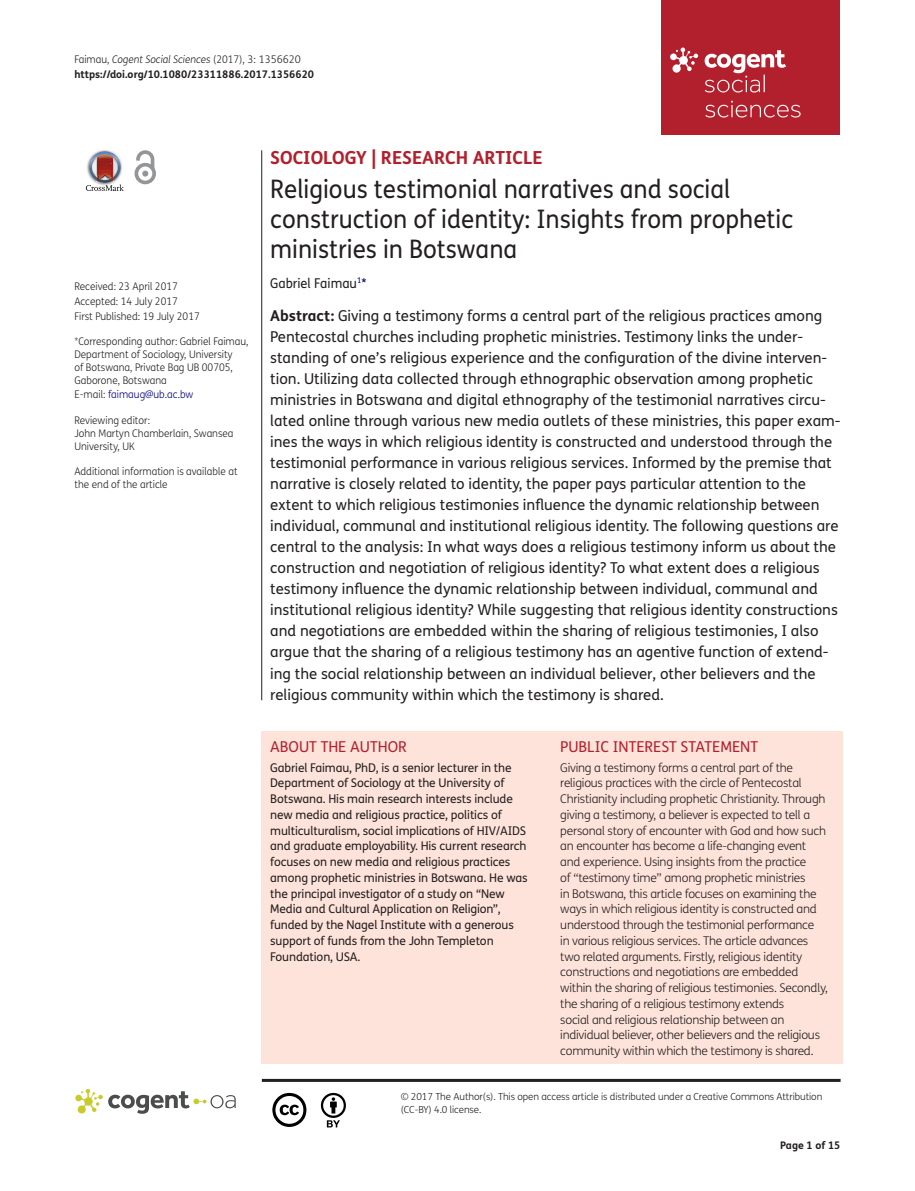
<style>
.page{position:relative;width:915px;height:1191px;background:#fff}
.page>*{position:absolute;margin:0;border:0;box-sizing:border-box;transform-origin:0 0}
.t1{font:25.5px/30px "FS Me Pro";color:#231f20;scale:.95 1}
.t2{font:700 18px "FS Me Pro";color:#b3202d}
.t3{font:15px/21px "FS Me Pro";color:#231f20}
.t4{font:15px "FS Me Pro";color:#b3202d}
.t5{font:13.5px "FS Me Pro";color:#231f20;scale:.95 1}
.t6{font:300 12px/15.8px "FS Me Pro";letter-spacing:-.02em;color:#231f20}
.t7{font:12px/15.8px "FS Me Pro";letter-spacing:-.01em;color:#231f20}
.t8{font:300 10.5px/12.8px "FS Me Pro";color:#231f20;scale:.95 1}
.t9{font:700 10.5px/15px "FS Me Pro";color:#231f20}
.t10{font:300 10.5px "FS Me Pro";color:#000080;scale:.95 1}
.t11{font:300 9.75px/12.8px "FS Me Pro";letter-spacing:-.01em;color:#231f20}
.s1{font-weight:300}
.s2{font-weight:300;font-style:italic}
.s3{color:#231f20}
.s4{color:#000080}
.s5{font-weight:700}
</style>
<div class="page">
<div style="left:661px;top:0;width:179px;height:134px;background:#b3202d"></div>
<svg style="left:670px;top:48px;width:28px;height:25px"></svg>
<svg style="left:705px;top:101px;width:95px;height:16px"></svg>
<svg style="left:704px;top:50px;width:81px;height:42px"></svg>
<div style="left:261px;top:731px;width:581px;height:332px;background:#fde3da"></div>
<svg style="left:86px;top:151px;width:38px;height:40px"></svg>
<svg style="left:134px;top:150px;width:22px;height:34px"></svg>
<hr style="left:261px;top:150px;width:1px;height:550px;background:#231f20">
<hr style="left:262px;top:1078px;width:578px;height:3px;background:#231f20">
<svg style="left:75px;top:1089px;width:161px;height:24px"></svg>
<svg style="left:272px;top:1093px;width:34px;height:34px"></svg>
<svg style="left:321px;top:1093px;width:25px;height:34px"></svg>
<p class="t9" style="left:74px;top:51px;width:241px"><span class="s1">Faimau,</span> <span class="s2">Cogent Social Sciences</span> <span class="s1">(2017), 3: 1356620 </span>https://doi.org/10.1080/23311886.2017.1356620</p>
<p class="t8" style="left:74px;top:279px;width:133px;line-height:14.9px">Received: 23 April 2017<br>Accepted: 14 July 2017<br>First Published: 19 July 2017</p>
<p class="t8" style="left:74px;top:335px;width:185px">*Corresponding author: Gabriel Faimau, Department of Sociology, University<br>of Botswana, Private Bag UB 00705, Gaborone, Botswana</p>
<p class="t10" style="left:74px;top:387px;width:127px"><span class="s3">E-mail:</span> faimaug@ub.ac.bw</p>
<p class="t8" style="left:74px;top:414px;width:169px">Reviewing editor:<br>John Martyn Chamberlain, Swansea<br>University, UK</p>
<p class="t8" style="left:74px;top:465px;width:173px">Additional information is available at the end of the article</p>
<p class="t2" style="left:270px;top:143px;width:274px">SOCIOLOGY | RESEARCH ARTICLE</p>
<h1 class="t1" style="left:270px;top:174px;width:551px">Religious testimonial narratives and social construction of identity: Insights from prophetic ministries in Botswana</h1>
<p class="t5" style="left:270px;top:273px;width:103px">Gabriel Faimau<sup>1</sup><span class="s4">*</span></p>
<p class="t3" style="left:270px;top:305px;width:571px"><span class="s5">Abstract:</span> Giving a testimony forms a central part of the religious practices among Pentecostal churches including prophetic ministries. Testimony links the under&shy;standing of one’s religious experience and the configuration of the divine interven&shy;tion. Utilizing data collected through ethnographic observation among prophetic ministries in Botswana and digital ethnography of the testimonial narratives circu&shy;lated online through various new media outlets of these ministries, this paper exam&shy;ines the ways in which religious identity is constructed and understood through the testimonial performance in various religious services. Informed by the premise that narrative is closely related to identity, the paper pays particular attention to the extent to which religious testimonies influence the dynamic relationship between individual, communal and institutional religious identity. The following questions are central to the analysis: In what ways does a religious testimony inform us about the construction and negotiation of religious identity? To what extent does a religious testimony influence the dynamic relationship between individual, communal and institutional religious identity? While suggesting that religious identity constructions and negotiations are embedded within the sharing of religious testimonies, I also argue that the sharing of a religious testimony has an agentive function of extend&shy;ing the social relationship between an individual believer, other believers and the religious community within which the testimony is shared.</p>
<p class="t4" style="left:270px;top:736px;width:138px">ABOUT THE AUTHOR</p>
<p class="t7" style="left:270px;top:759px;width:259px">Gabriel Faimau, PhD, is a senior lecturer in the Department of Sociology at the University of Botswana. His main research interests include new media and religious practice, politics of multiculturalism, social implications of HIV/AIDS and graduate employability. His current research focuses on new media and religious practices among prophetic ministries in Botswana. He was the principal investigator of a study on “New Media and Cultural Application on Religion”, funded by the Nagel Institute with a generous support of funds from the John Templeton Foundation, USA.</p>
<p class="t4" style="left:560px;top:736px;width:199px">PUBLIC INTEREST STATEMENT</p>
<p class="t6" style="left:560px;top:759px;width:269px">Giving a testimony forms a central part of the religious practices with the circle of Pentecostal Christianity including prophetic Christianity. Through giving a testimony, a believer is expected to tell a personal story of encounter with God and how such an encounter has become a life-changing event and experience. Using insights from the practice<br>of “testimony time” among prophetic ministries<br>in Botswana, this article focuses on examining the ways in which religious identity is constructed and understood through the testimonial performance<br>in various religious services. The article advances two related arguments. Firstly, religious identity constructions and negotiations are embedded within the sharing of religious testimonies. Secondly, the sharing of a religious testimony extends<br>social and religious relationship between an individual believer, other believers and the religious community within which the testimony is shared.</p>
<p class="t11" style="left:400px;top:1090px;width:423px">© 2017 The Author(s). This open access article is distributed under a Creative Commons Attribution (CC-BY) 4.0 license.</p>
<p class="t9" style="left:780px;top:1137px;width:62px">Page 1 of 15</p>
</div>
